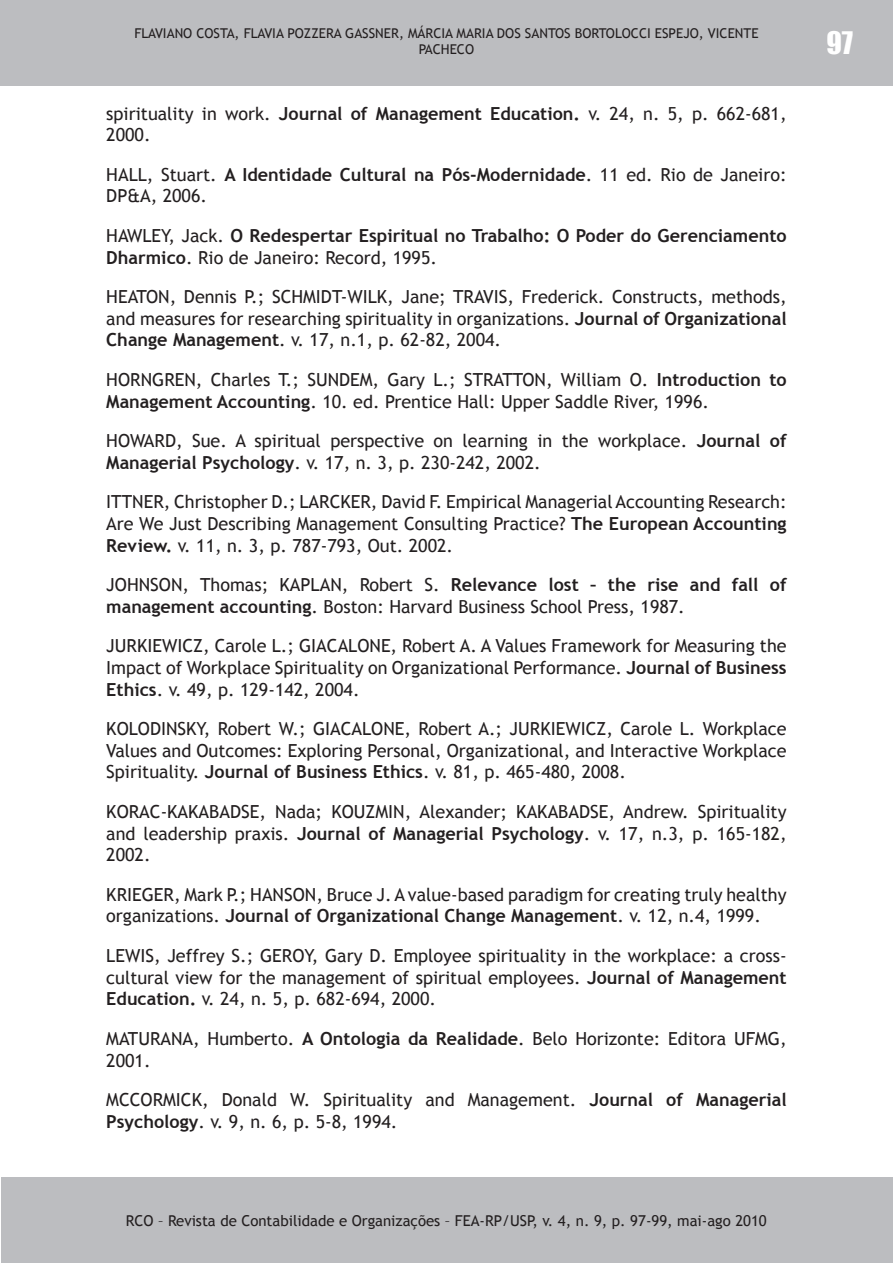
<style>
.page{position:relative;width:893px;height:1263px;background:#fff}
.page>*{position:absolute;margin:0;border:0;box-sizing:border-box;transform-origin:0 0}
.t1{font:28.5px "Impact";color:#fff}
.t2{font:18px/21.6px "Trebuchet MS";color:#231f20}
.t3{font:700 18px/21.6px "Trebuchet MS";color:#231f20}
.t4{font:15px "Trebuchet MS";color:#231f20}
.t5{font:13.5px "Trebuchet MS";color:#231f20}
.s1{font-weight:700}
.s2{font-weight:400}
</style>
<div class="page">
<div style="left:0;top:0;width:893px;height:85px;background:#bcbdc0"></div>
<div style="left:1px;top:1178px;width:892px;height:85px;background:#bcbdc0"></div>
<p class="t5" style="left:134px;top:25px;width:193px">Flaviano Costa, Flavia Pozzera</p>
<p class="t5" style="left:345px;top:25px;width:286px">Gass ner, Márc ia Maria dos Santos Bortolocc</p>
<p class="t5" style="left:647px;top:25px;width:112px">i Espejo, Vicente</p>
<p class="t5" style="left:419px;top:41px;width:40px">Pacheco</p>
<p class="t2" style="left:106px;top:103px;width:682px">spirituality in work. <span class="s1">Journal of Management Education.</span> v. 24, n. 5, p. 662-681,<br>2000.</p>
<p class="t2" style="left:106px;top:164px;width:682px">HALL, Stuart. <span class="s1">A Identidade Cultural na Pós-Modernidade</span>. 11 ed. Rio de Janeiro:<br>DP&amp;A, 2006.</p>
<p class="t3" style="left:106px;top:225px;width:682px"><span class="s2">HAWLEY, Jack.</span> O Redespertar Espiritual no Trabalho: O Poder do Gerenciamento<br>Dharmico<span class="s2">. Rio de Janeiro: Record, 1995.</span></p>
<p class="t2" style="left:106px;top:286px;width:682px;text-align:justify">HEATON, Dennis P.; SCHMIDT-WILK, Jane; TRAVIS, Frederick. Constructs, methods, and measures for researching spirituality in organizations. <span class="s1">Journal of Organizational Change Management</span>. v. 17, n.1, p. 62-82, 2004.</p>
<p class="t2" style="left:106px;top:369px;width:682px">HORNGREN, Charles T.; SUNDEM, Gary L.; STRATTON, William O. <span class="s1">Introduction to<br>Management Accounting</span>. 10. ed. Prentice Hall: Upper Saddle River, 1996.</p>
<p class="t2" style="left:106px;top:430px;width:682px">HOWARD, Sue. A spiritual perspective on learning in the workplace. <span class="s1">Journal of<br>Managerial Psychology</span>. v. 17, n. 3, p. 230-242, 2002.</p>
<p class="t2" style="left:106px;top:491px;width:682px;text-align:justify">ITTNER, Christopher D.; LARCKER, David F. Empirical Managerial Accounting Research:<br>Are We Just Describing Management Consulting Practice? <span class="s1">The European Accounting Review.</span> v. 11, n. 3, p. 787-793, Out. 2002.</p>
<p class="t2" style="left:106px;top:574px;width:682px">JOHNSON, Thomas; KAPLAN, Robert S. <span class="s1">Relevance lost – the rise and fall of management accounting</span>. Boston: Harvard Business School Press, 1987.</p>
<p class="t2" style="left:106px;top:635px;width:682px;text-align:justify">JURKIEWICZ, Carole L.; GIACALONE, Robert A. A Values Framework for Measuring the Impact of Workplace Spirituality on Organizational Performance. <span class="s1">Journal of Business Ethics</span>. v. 49, p. 129-142, 2004.</p>
<p class="t2" style="left:106px;top:718px;width:682px;text-align:justify">KOLODINSKY, Robert W.; GIACALONE, Robert A.; JURKIEWICZ, Carole L. Workplace Values and Outcomes: Exploring Personal, Organizational, and Interactive Workplace Spirituality. <span class="s1">Journal of Business Ethics</span>. v. 81, p. 465-480, 2008.</p>
<p class="t2" style="left:106px;top:801px;width:682px;text-align:justify">KORAC-KAKABADSE, Nada; KOUZMIN, Alexander; KAKABADSE, Andrew. Spirituality and leadership praxis. <span class="s1">Journal of Managerial Psychology</span>. v. 17, n.3, p. 165-182, 2002.</p>
<p class="t2" style="left:106px;top:884px;width:682px">KRIEGER, Mark P.; HANSON, Bruce J. A value-based paradigm for creating truly healthy organizations. <span class="s1">Journal of Organizational Change Management</span>. v. 12, n.4, 1999.</p>
<p class="t2" style="left:106px;top:945px;width:682px;text-align:justify">LEWIS, Jeffrey S.; GEROY, Gary D. Employee spirituality in the workplace: a cross&shy;cultural view for the management of spiritual employees. <span class="s1">Journal of Management Education.</span> v. 24, n. 5, p. 682-694, 2000.</p>
<p class="t2" style="left:106px;top:1028px;width:682px">MATURANA, Humberto. <span class="s1">A Ontologia da Realidade</span>. Belo Horizonte: Editora UFMG,<br>2001.</p>
<p class="t2" style="left:106px;top:1089px;width:682px">MCCORMICK, Donald W. Spirituality and Management. <span class="s1">Journal of Managerial<br>Psychology</span>. v. 9, n. 6, p. 5-8, 1994.</p>
<p class="t4" style="left:126px;top:1212px;width:643px">RCO – Revista de Contabilidade e Organizações – FEA-RP/USP, v. 4, n. 9, p. 97-99, mai-ago 2010</p>
<h1 class="t1" style="left:826px;top:21px;width:28px">97</h1>
</div>
